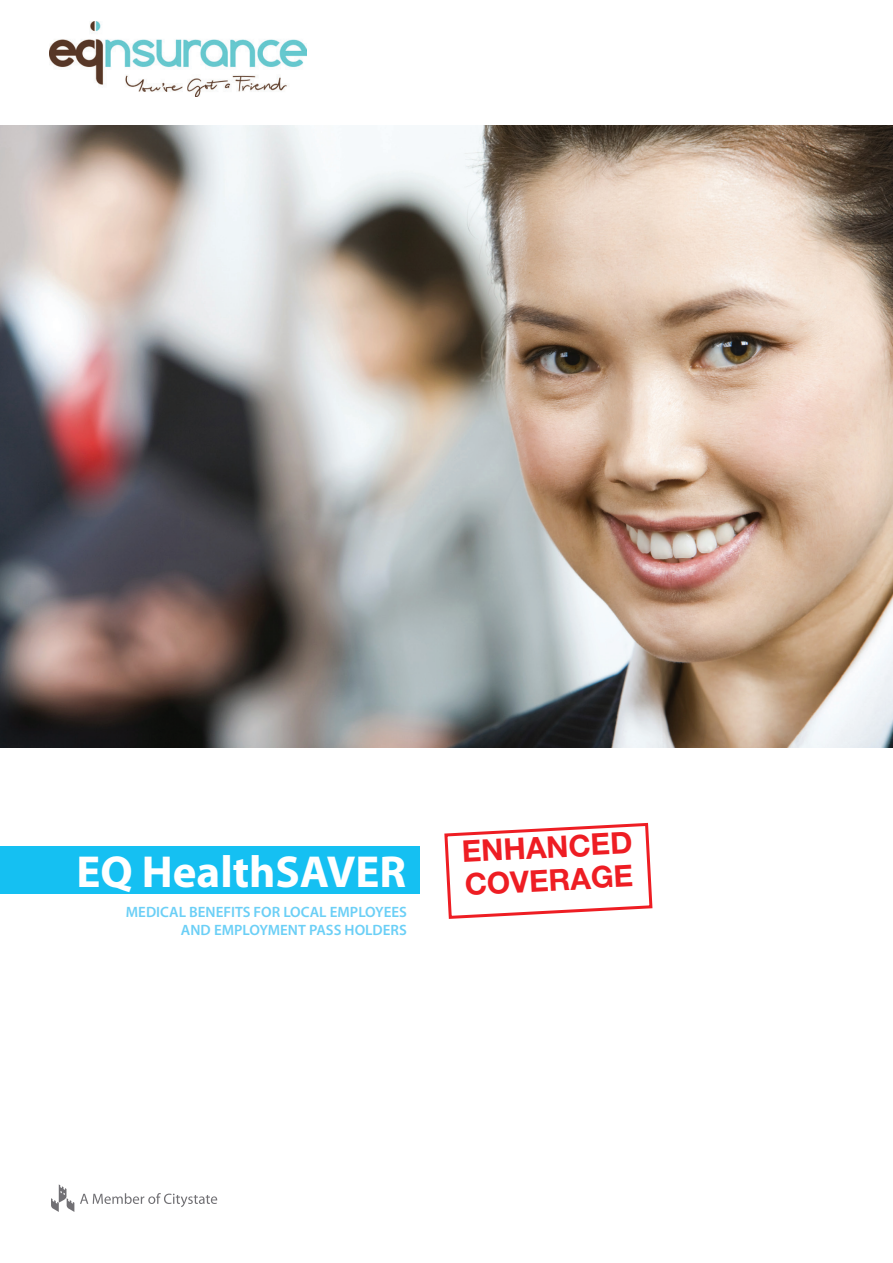
<style>
.page{position:relative;width:893px;height:1263px;background:#fff}
.page>*{position:absolute;margin:0;border:0;box-sizing:border-box;transform-origin:0 0}
.t1{font:700 45px "Myriad Pro";color:#fff}
.t2{font:700 30px/33px "Helvetica Neue LT Std";color:#ee1d23}
.t3{font:600 15px/18px "Myriad Pro";color:#6bcff6;text-align:right}
</style>
<div class="page">
<div style="left:0;top:846px;width:420px;height:48px;background:#15c0f2"></div>
<svg style="left:444px;top:822px;width:209px;height:97px"></svg>
<img style="left:0;top:126px;width:893px;height:621px">
<svg style="left:51px;top:1184px;width:23px;height:28px"></svg>
<svg style="left:80px;top:1193px;width:137px;height:14px"></svg>
<img style="left:50px;top:21px;width:256px;height:76px">
<h1 class="t1" style="left:77px;top:842px;width:331px">EQ HealthSAVER</h1>
<p class="t3" style="left:126px;top:902px;width:283px">MEDICAL BENEFITS FOR LOCAL EMPLOYEES<br>AND EMPLOYMENT PASS HOLDERS</p>
<h2 class="t2" style="left:461px;top:834px;width:172px;rotate:-3deg">ENHANCED<br>COVERAGE</h2>
</div>
